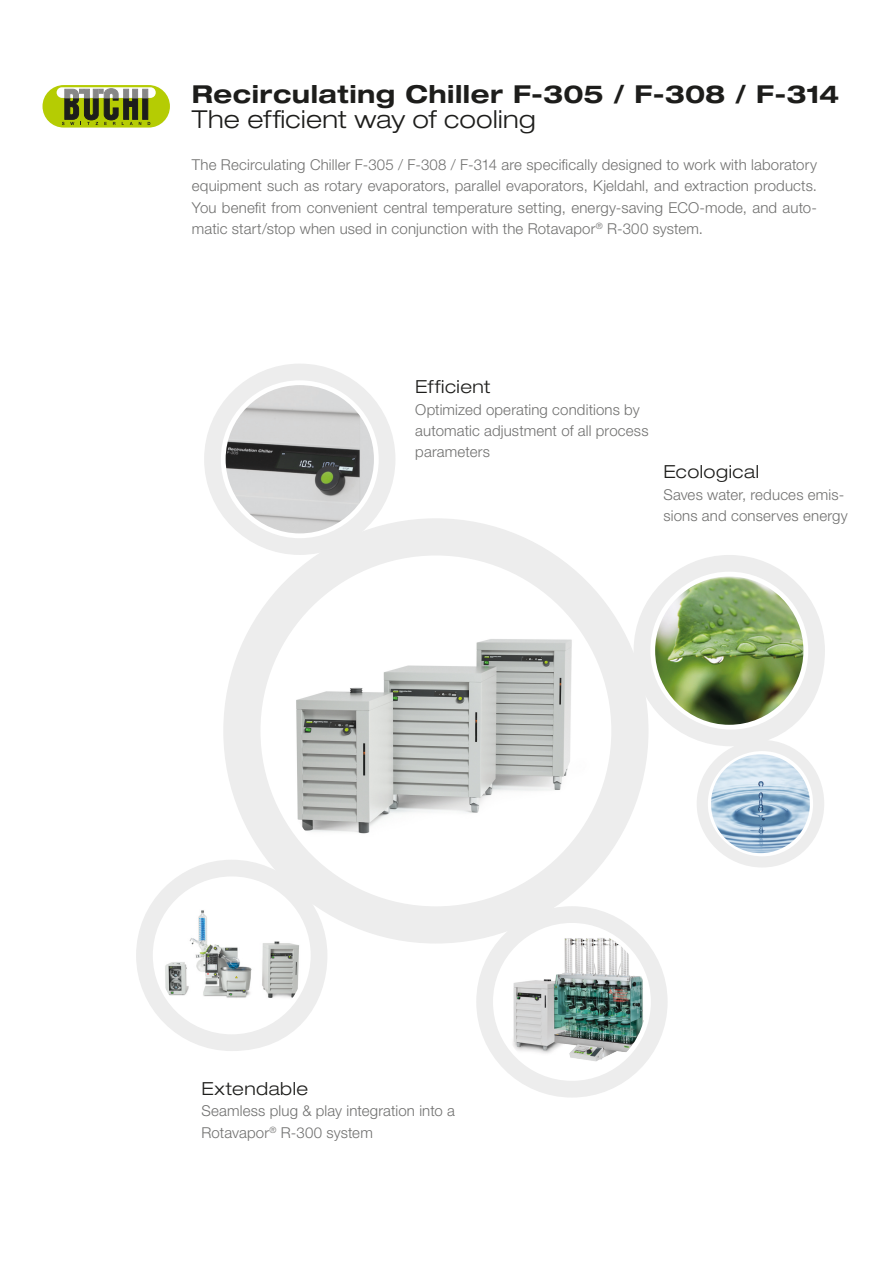
<style>
.page{position:relative;width:893px;height:1263px;background:#fff}
.page>*{position:absolute;margin:0;border:0;box-sizing:border-box;transform-origin:0 0}
.EN_Cover_Headline{font:700 expanded 24.75px "Helvetica Neue LT Std";letter-spacing:.02em;color:#1d1d1b}
.EN_Cover_Subline{font:300 expanded 24.75px "Helvetica Neue LT Std";letter-spacing:.015em;color:#1d1d1b}
.EN_Title{font:300 expanded 18px "Helvetica Neue LT Std";letter-spacing:.03em;color:#1d1d1b}
.EN_Body_text_justifi{font:300 15px/21.3px "Helvetica Neue LT Std";letter-spacing:.01em;color:#70706f;text-align:justify}
.EN_Body_text_left{font:300 15px/21.3px "Helvetica Neue LT Std";letter-spacing:.01em;color:#70706f}
</style>
<div class="page">
<div style="left:223px;top:518px;width:425px;height:425px;background:#ededed;border-radius:50%"></div>
<div style="left:260px;top:555px;width:351px;height:351px;background:#fff;border-radius:50%"></div>
<img style="left:271px;top:566px;width:330px;height:328px">
<div style="left:43px;top:85px;width:127px;height:43px;background:#b5cc03;border-radius:21px"></div>
<div style="left:143px;top:89px;width:5px;height:30px;background:#1d1d1b"></div>
<svg style="left:57px;top:87px;width:99px;height:11px"></svg>
<div style="left:143px;top:89px;width:5px;height:9px;background:#878787"></div>
<svg style="left:62px;top:89px;width:79px;height:36px"></svg>
<div style="left:204px;top:364px;width:191px;height:191px;background:#ededed;border-radius:50%"></div>
<div style="left:221px;top:380px;width:158px;height:158px;background:#fff;border-radius:50%"></div>
<img style="left:226px;top:385px;width:148px;height:148px;border-radius:74px">
<div style="left:697px;top:740px;width:127px;height:127px;background:#ededed;border-radius:50%"></div>
<div style="left:708px;top:751px;width:105px;height:105px;background:#fff;border-radius:50%"></div>
<img style="left:711px;top:754px;width:99px;height:99px;border-radius:49px">
<div style="left:634px;top:555px;width:191px;height:191px;background:#ededed;border-radius:50%"></div>
<div style="left:650px;top:572px;width:158px;height:157px;background:#fff;border-radius:50%"></div>
<img style="left:655px;top:576px;width:148px;height:149px;border-radius:74px">
<div style="left:136px;top:860px;width:191px;height:191px;background:#ededed;border-radius:50%"></div>
<div style="left:153px;top:876px;width:158px;height:158px;background:#fff;border-radius:50%"></div>
<img style="left:159px;top:889px;width:147px;height:129px">
<div style="left:476px;top:906px;width:192px;height:191px;background:#ededed;border-radius:50%"></div>
<div style="left:493px;top:923px;width:158px;height:158px;background:#fff;border-radius:50%"></div>
<img style="left:501px;top:930px;width:143px;height:144px">
<p class="EN_Cover_Headline" style="left:192px;top:79px;width:649px">Recirculating Chiller F-305 / F-308 / F-314</p>
<p class="EN_Cover_Subline" style="left:192px;top:105px;width:345px">The efficient way of cooling</p>
<p class="EN_Body_text_justifi" style="left:192px;top:154px;width:627px">The Recirculating Chiller F-305 / F-308 / F-314 are specifically designed to work with laboratory equipment such as rotary evaporators, parallel evaporators, Kjeldahl, and extraction products.<br>You benefit from convenient central temperature setting, energy-saving ECO-mode, and auto&shy;matic start/stop when used in conjunction with the Rotavapor<sup>®</sup> R-300 system.</p>
<p class="EN_Title" style="left:415px;top:376px;width:77px">Efficient</p>
<p class="EN_Body_text_left" style="left:415px;top:398px;width:235px">Optimized operating conditions by automatic adjustment of all process parameters</p>
<p class="EN_Title" style="left:663px;top:461px;width:97px">Ecological</p>
<p class="EN_Body_text_left" style="left:663px;top:483px;width:186px">Saves water, reduces emis&shy;sions and conserves energy</p>
<p class="EN_Title" style="left:201px;top:1078px;width:108px">Extendable</p>
<p class="EN_Body_text_left" style="left:201px;top:1100px;width:255px">Seamless plug &amp; play integration into a<br>Rotavapor<sup>®</sup> R-300 system</p>
</div>
